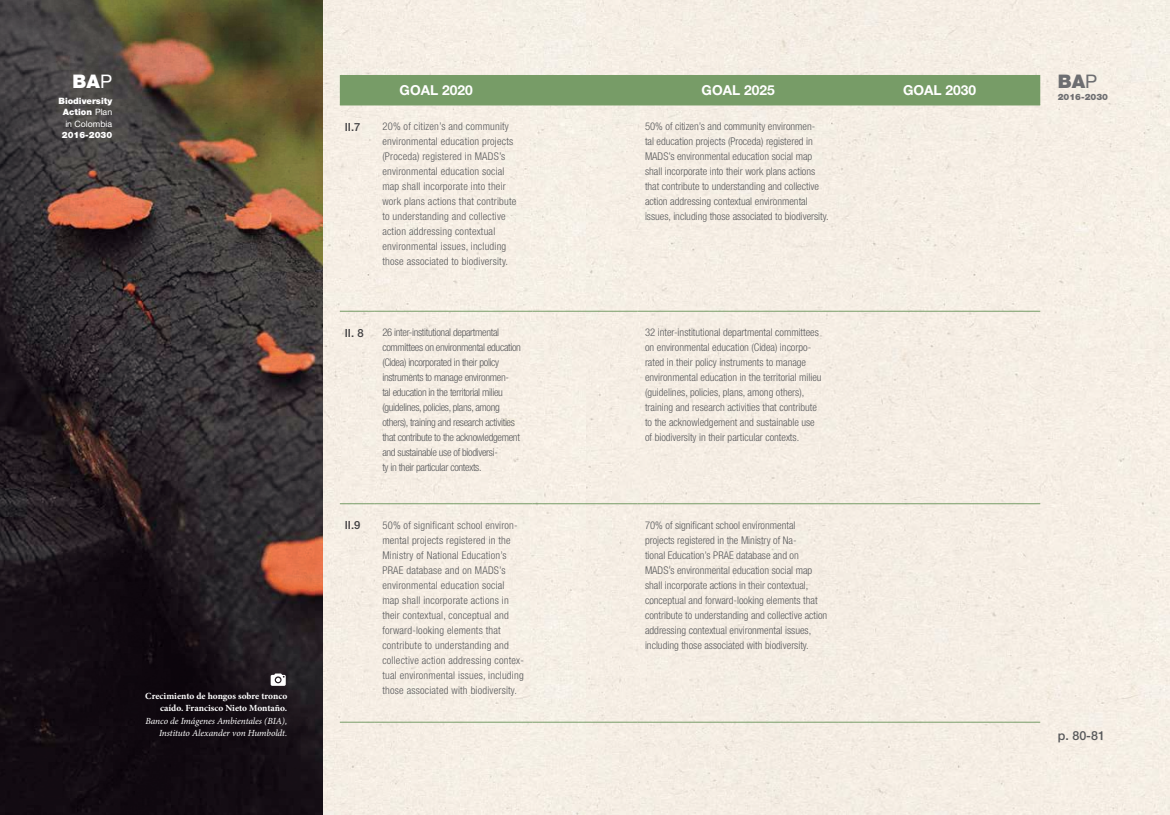
<style>
.page{position:relative;width:1170px;height:815px;background:#fff}
.page>*{position:absolute;margin:0;border:0;box-sizing:border-box;transform-origin:0 0}
.t1{font:900 18.75px "Helvetica Neue LT Std";color:#6d6e71}
.t2{font:900 18.75px "Helvetica Neue LT Std";color:#fff}
.t3{font:700 13.75px "Helvetica Neue LT Std";color:#fff}
.t4{font:500 12.5px "Helvetica Neue LT Std";color:#58595b}
.t5{font:500 11.25px "Helvetica Neue LT Std";color:#414042}
.t6{font:300 condensed 10.62px/15px "Helvetica Neue LT Std";color:#58595b}
.t7{font:300 condensed 10.62px/15px "Helvetica Neue LT Std";letter-spacing:.02em;color:#58595b}
.t8{font:300 condensed 10.62px/15px "Helvetica Neue LT Std";letter-spacing:-.03em;color:#58595b}
.t9{font:italic 9.38px/12.5px "Minion Pro";letter-spacing:-.01em;color:#fff;text-align:right}
.t10{font:700 9.38px/12.5px "Minion Pro";color:#fff;text-align:right}
.t11{font:900 8.75px/11.2px "Helvetica Neue LT Std";color:#fff;text-align:justify}
.t12{font:900 8.75px "Helvetica Neue LT Std";color:#6d6e71}
.s1{font-weight:400}
</style>
<div class="page">
<div style="left:322px;top:0;width:847px;height:815px;background:#f6eee4"></div>
<img style="left:0;top:0;width:322px;height:815px">
<div style="left:340px;top:75px;width:700px;height:30px;background:#779c67"></div>
<hr style="left:340px;top:311px;width:35px;height:1px;background:#779c67">
<hr style="left:375px;top:311px;width:157px;height:1px;background:#779c67">
<hr style="left:532px;top:311px;width:105px;height:1px;background:#779c67">
<hr style="left:637px;top:311px;width:201px;height:1px;background:#779c67">
<hr style="left:838px;top:311px;width:202px;height:1px;background:#779c67">
<hr style="left:340px;top:503px;width:35px;height:1px;background:#779c67">
<hr style="left:375px;top:503px;width:157px;height:1px;background:#779c67">
<hr style="left:532px;top:503px;width:105px;height:1px;background:#779c67">
<hr style="left:637px;top:503px;width:201px;height:1px;background:#779c67">
<hr style="left:838px;top:503px;width:202px;height:1px;background:#779c67">
<hr style="left:340px;top:722px;width:35px;height:1px;background:#779c67">
<hr style="left:375px;top:722px;width:157px;height:1px;background:#779c67">
<hr style="left:532px;top:722px;width:105px;height:1px;background:#779c67">
<hr style="left:637px;top:722px;width:201px;height:1px;background:#779c67">
<hr style="left:838px;top:722px;width:202px;height:1px;background:#779c67">
<hr style="left:340px;top:105px;width:35px;height:1px;background:#779c67">
<hr style="left:375px;top:105px;width:157px;height:1px;background:#779c67">
<hr style="left:532px;top:105px;width:105px;height:1px;background:#779c67">
<hr style="left:637px;top:105px;width:201px;height:1px;background:#779c67">
<hr style="left:838px;top:105px;width:202px;height:1px;background:#779c67">
<svg style="left:271px;top:673px;width:15px;height:13px"></svg>
<h1 class="t2" style="left:73px;top:70px;width:41px">BA<span class="s1">P</span></h1>
<p class="t11" style="left:63px;top:95px;width:51px;text-indent:-4px">Biodiversity Action <span class="s1">Plan in Colombia</span></p>
<p class="t11" style="left:62px;top:129px;width:52px">2016-2030</p>
<p class="t10" style="left:145px;top:689px;width:143px">Crecimiento de hongos sobre tronco caído. Francisco Nieto Montaño.</p>
<p class="t9" style="left:145px;top:714px;width:143px">Banco de Imágenes Ambientales (BIA),<br>Instituto Alexander von Humboldt.</p>
<p class="t3" style="left:399px;top:81px;width:75px">GOAL 2020</p>
<p class="t3" style="left:701px;top:81px;width:75px">GOAL 2025</p>
<p class="t3" style="left:902px;top:81px;width:75px">GOAL 2030</p>
<p class="t5" style="left:345px;top:120px;width:17px">II.7</p>
<p class="t7" style="left:382px;top:119px;width:136px">20% of citizen’s and community environmental education projects (Proceda) registered in MADS’s environmental education social map shall incorporate into their work plans actions that contribute to understanding and collective action addressing contextual environmental issues, including those associated to biodiversity.</p>
<p class="t6" style="left:645px;top:119px;width:185px">50% of citizen’s and community environmen-<br>tal education projects (Proceda) registered in MADS’s environmental education social map shall incorporate into their work plans actions that contribute to understanding and collective action addressing contextual environmental issues, including those associated to biodiversity.</p>
<p class="t5" style="left:345px;top:326px;width:20px">II . 8</p>
<p class="t8" style="left:382px;top:325px;width:140px">26 inter-institutional departmental committees on environmental education (Cidea) incorporated in their policy instruments to manage environmen-<br>tal education in the territorial milieu (guidelines, policies, plans, among others), training and research activities that contribute to the acknowledgement and sustainable use of biodiversi-<br>ty in their particular contexts.</p>
<p class="t6" style="left:645px;top:325px;width:178px">32 inter-institutional departmental committees on environmental education (Cidea) incorpo&shy;rated in their policy instruments to manage environmental education in the territorial milieu (guidelines, policies, plans, among others), training and research activities that contribute to the acknowledgement and sustainable use of biodiversity in their particular contexts.</p>
<p class="t5" style="left:345px;top:519px;width:17px">II.9</p>
<p class="t7" style="left:382px;top:517px;width:137px">50% of significant school environ&shy;mental projects registered in the<br>Ministry of National Education’s<br>Prae</p>
<p class="t7" style="left:382px;top:562px;width:143px;text-indent:24px">database and on MADS’s environmental education social map shall incorporate actions in their contextual, conceptual and forward-looking elements that contribute to understanding and collective action addressing contex&shy;tual environmental issues, including those associated with biodiversity.</p>
<p class="t6" style="left:645px;top:518px;width:184px">70% of significant school environmental projects registered in the Ministry of Na-<br>tional Education’s Prae database and on MADS’s environmental education social map shall incorporate actions in their contextual, conceptual and forward-looking elements that contribute to understanding and collective action addressing contextual environmental issues, including those associated with biodiversity.</p>
<h1 class="t1" style="left:1057px;top:70px;width:41px">BA<span class="s1">P</span></h1>
<p class="t12" style="left:1057px;top:92px;width:52px">2016-2030</p>
<p class="t4" style="left:1057px;top:728px;width:49px">p. 80-81</p>
</div>
